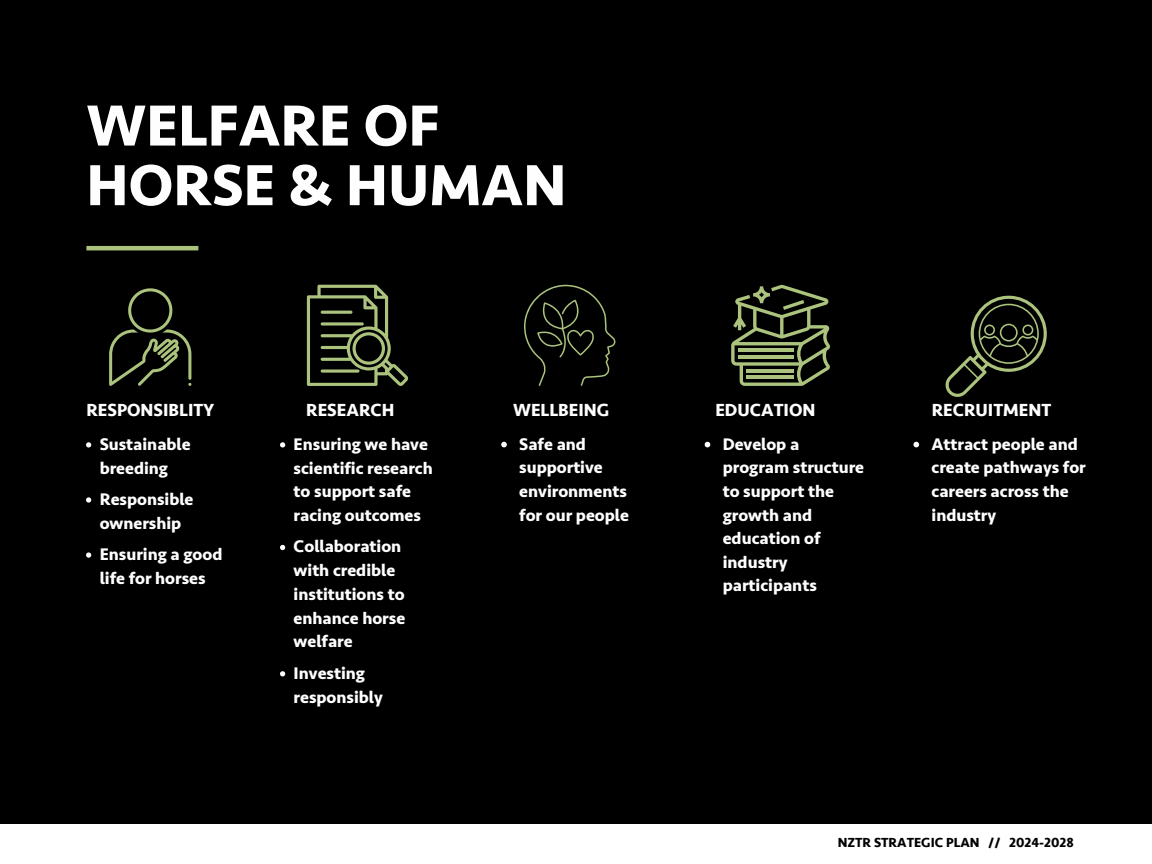
<style>
.page{position:relative;width:1152px;height:864px;background:#000}
.page>*{position:absolute;margin:0;border:0;box-sizing:border-box;transform-origin:0 0}
.t1{font:700 60px/59.7px "Seravek";color:#fefefe}
.t2{font:700 18px "Seravek";color:#fff}
.t3{font:700 17.25px/23.7px "Seravek";color:#fefefe}
.t4{font:700 13.5px "Seravek";color:#000}
</style>
<div class="page">
<svg style="left:307px;top:285px;width:101px;height:101px"></svg>
<svg style="left:524px;top:285px;width:92px;height:101px"></svg>
<svg style="left:946px;top:296px;width:101px;height:101px"></svg>
<svg style="left:731px;top:285px;width:99px;height:101px"></svg>
<svg style="left:109px;top:288px;width:82px;height:98px"></svg>
<hr style="left:86px;top:246px;width:112px;height:4px;background:#abc37d">
<div style="left:0;top:825px;width:1152px;height:39px;background:#fff"></div>
<svg style="left:86px;top:442px;width:5px;height:5px"></svg>
<svg style="left:86px;top:497px;width:5px;height:6px"></svg>
<svg style="left:86px;top:552px;width:5px;height:6px"></svg>
<svg style="left:280px;top:442px;width:5px;height:5px"></svg>
<svg style="left:280px;top:545px;width:5px;height:5px"></svg>
<svg style="left:280px;top:671px;width:5px;height:5px"></svg>
<svg style="left:501px;top:442px;width:6px;height:5px"></svg>
<svg style="left:705px;top:442px;width:5px;height:5px"></svg>
<svg style="left:913px;top:442px;width:6px;height:5px"></svg>
<h1 class="t1" style="left:86px;top:97px;width:482px">WELFARE OF<br>HORSE &amp; HUMAN</h1>
<p class="t2" style="left:86px;top:399px;width:129px">RESPONSIBLITY</p>
<p class="t2" style="left:306px;top:399px;width:90px">RESEARCH</p>
<p class="t2" style="left:513px;top:399px;width:98px">WELLBEING</p>
<p class="t2" style="left:715px;top:399px;width:102px">EDUCATION</p>
<h2 class="t2" style="left:932px;top:399px;width:121px">RECRUITMENT</h2>
<p class="t3" style="left:100px;top:433px;width:93px">Sustainable breeding</p>
<h2 class="t3" style="left:100px;top:488px;width:95px">Responsible ownership</h2>
<p class="t3" style="left:100px;top:543px;width:124px">Ensuring a good life for horses</p>
<p class="t3" style="left:294px;top:433px;width:141px">Ensuring we have scientific research to support safe racing outcomes</p>
<p class="t3" style="left:294px;top:535px;width:113px">Collaboration with credible institutions to enhance horse welfare</p>
<h2 class="t3" style="left:294px;top:662px;width:91px">Investing responsibly</h2>
<p class="t3" style="left:519px;top:432px;width:111px">Safe and supportive environments for our people</p>
<p class="t3" style="left:723px;top:432px;width:143px">Develop a program structure to support the growth and education of industry participants</p>
<h2 class="t3" style="left:932px;top:432px;width:156px">Attract people and create pathways for careers across the industry</h2>
<p class="t4" style="left:838px;top:834px;width:238px">NZTR STRATEGIC PLAN // 2024-2028</p>
</div>
